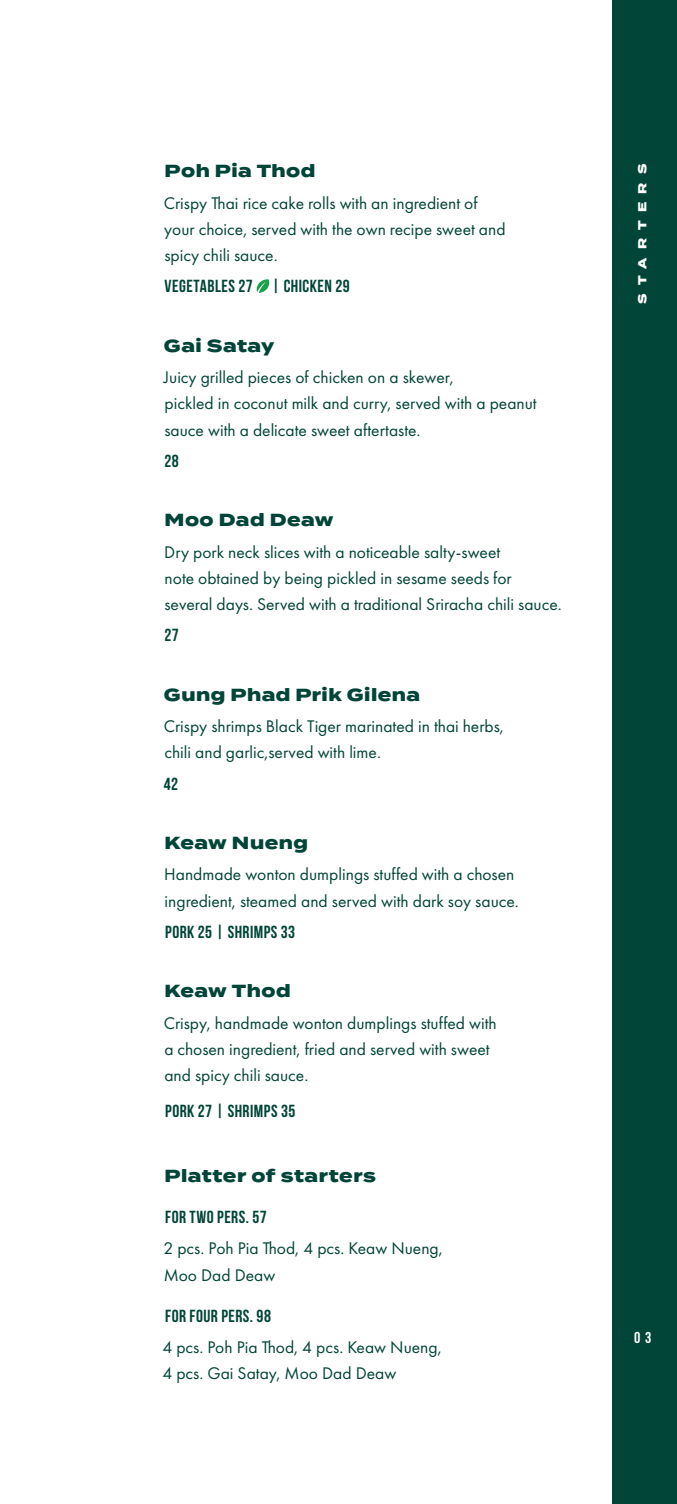
<style>
.page{position:relative;width:677px;height:1504px;background:#fff}
.page>*{position:absolute;margin:0;border:0;box-sizing:border-box;transform-origin:0 0}
.t1{font:17.5px/26.2px "Futura PT";color:#004538}
.t2{font:700 17.5px "Bebas Neue";letter-spacing:.025em;color:#004538}
.t3{font:800 17.5px "Termina";letter-spacing:.025em;color:#004538}
.t4{font:700 17.5px "Bebas Neue";color:#004538}
.t5{font:15.75px "Bebas Neue";color:#fff}
.t6{font:800 11.72px "Termina";letter-spacing:.69em;color:#fff}
</style>
<div class="page">
<div style="left:613px;top:0;width:64px;height:1503px;background:#004538"></div>
<svg style="left:256px;top:279px;width:14px;height:14px"></svg>
<p class="t3" style="left:165px;top:158px;width:153px">Poh Pia Thod</p>
<p class="t1" style="left:164px;top:189px;width:343px">Crispy Thai rice cake rolls with an ingredient of your choice, served with the own recipe sweet and spicy chili sauce.</p>
<p class="t2" style="left:165px;top:276px;width:187px">VEGETABLES 27 | CHICKEN 29</p>
<p class="t3" style="left:164px;top:332px;width:112px">Gai Satay</p>
<p class="t1" style="left:164px;top:364px;width:374px">Juicy grilled pieces of chicken on a skewer,<br>pickled in coconut milk and curry, served with a peanut sauce with a delicate sweet aftertaste.</p>
<p class="t2" style="left:164px;top:451px;width:16px">28</p>
<p class="t3" style="left:165px;top:507px;width:170px">Moo Dad Deaw</p>
<p class="t1" style="left:164px;top:538px;width:399px">Dry pork neck slices with a noticeable salty-sweet<br>note obtained by being pickled in sesame seeds for several days. Served with a traditional Sriracha chili sauce.</p>
<p class="t2" style="left:164px;top:625px;width:16px">27</p>
<p class="t3" style="left:164px;top:681px;width:258px">Gung Phad Prik Gilena</p>
<p class="t1" style="left:164px;top:713px;width:342px">Crispy shrimps Black Tiger marinated in thai herbs, chili and garlic,served with lime.</p>
<p class="t4" style="left:164px;top:773px;width:16px">42</p>
<p class="t3" style="left:165px;top:829px;width:145px">Keaw Nueng</p>
<p class="t1" style="left:164px;top:861px;width:356px">Handmade wonton dumplings stuffed with a chosen ingredient, steamed and served with dark soy sauce.</p>
<p class="t2" style="left:165px;top:922px;width:132px">PORK 25 | SHRIMPS 33</p>
<p class="t3" style="left:165px;top:978px;width:128px">Keaw Thod</p>
<p class="t1" style="left:164px;top:1009px;width:335px">Crispy, handmade wonton dumplings stuffed with a chosen ingredient, fried and served with sweet and spicy chili sauce.</p>
<p class="t2" style="left:165px;top:1101px;width:132px">PORK 27 | SHRIMPS 35</p>
<p class="t3" style="left:165px;top:1162px;width:213px">Platter of starters</p>
<p class="t2" style="left:165px;top:1207px;width:103px">F0R TWO PERS. 57</p>
<p class="t1" style="left:163px;top:1234px;width:281px">2 pcs. Poh Pia Thod, 4 pcs. Keaw Nueng,<br>Moo Dad Deaw</p>
<p class="t2" style="left:165px;top:1305px;width:107px">FOR FOUR PERS. 98</p>
<p class="t1" style="left:162px;top:1333px;width:281px">4 pcs. Poh Pia Thod, 4 pcs. Keaw Nueng,<br>4 pcs. Gai Satay, Moo Dad Deaw</p>
<p class="t6" style="left:634px;top:304px;width:141px;rotate:-90deg">STARTERS</p>
<p class="t5" style="left:634px;top:1328px;width:19px">0 3</p>
</div>
